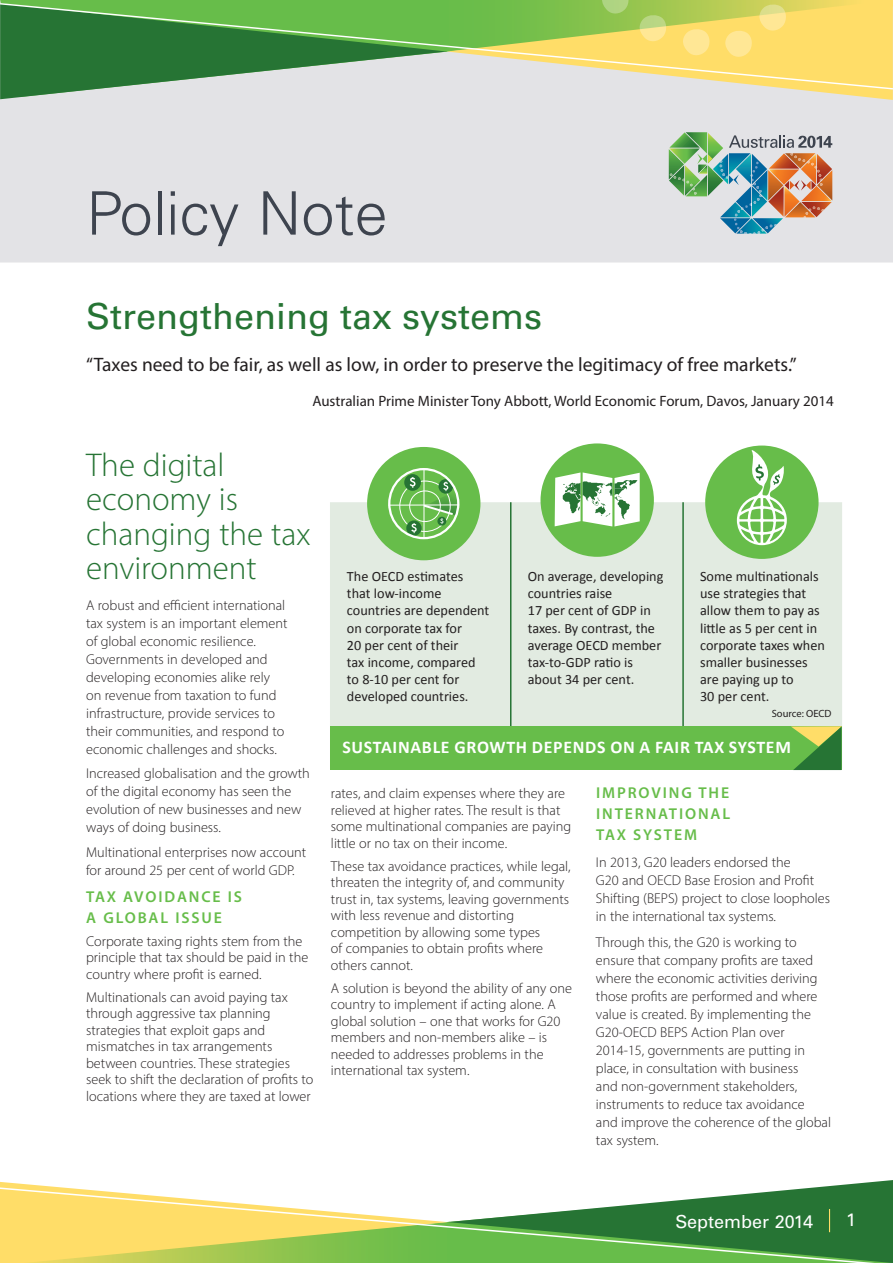
<style>
.page{position:relative;width:893px;height:1263px;background:#fff}
.page>*{position:absolute;margin:0;border:0;box-sizing:border-box;transform-origin:0 0}
.Head_01{font:300 60px "Univers LT Std";color:#3e444f}
.Heading_Two{font:36px "Univers LT Std";color:#267434}
.Body_Copy{font:300 33px/34.5px "Myriad Pro";color:#267434}
.t1{font:19.5px "Myriad Pro";color:#231f20}
.t2{font:18px "Univers LT Std";color:#fff}
.t3{font:700 17.85px "Calibri";letter-spacing:.04em;color:#fff}
.Head_02{font:600 15.75px/21px "Myriad Pro";letter-spacing:.12em;color:#67bd4a;text-align:justify}
.Body_Copy-2{font:600 15.75px/21px "Myriad Pro";letter-spacing:.12em;color:#67bd4a}
.t4{font:15px "Myriad Pro";color:#231f20}
.Body_Copy-3{font:300 14.25px/18px "Myriad Pro";color:#231f20}
.Body{font:14.25px/17.1px "Calibri";color:#231f20}
.body{font:10.5px "Myriad Pro";color:#231f20}
</style>
<div class="page">
<div style="left:0;top:100px;width:893px;height:163px;background:#e3e3e6"></div>
<svg style="left:0;top:0;width:893px;height:100px;background:#a1be76"></svg>
<svg style="left:669px;top:132px;width:163px;height:102px;background:#a6afa0"></svg>
<svg style="left:0;top:1180px;width:893px;height:83px"></svg>
<div style="left:330px;top:502px;width:512px;height:224px;background:#e2ebe1"></div>
<hr style="left:510px;top:502px;width:1px;height:267px;background:#267434">
<hr style="left:682px;top:502px;width:2px;height:267px;background:#267434">
<div style="left:540px;top:443px;width:114px;height:114px;background:#67bd4a;border-radius:50%"></div>
<svg style="left:555px;top:472px;width:85px;height:54px;background:#bdd9bb"></svg>
<div style="left:367px;top:447px;width:113px;height:113px;background:#67bd4a;border-radius:50%"></div>
<div style="left:409px;top:490px;width:32px;height:32px;border:1px solid #fff;border-radius:50%"></div>
<hr style="left:423px;top:469px;width:1px;height:69px;background:#fff">
<hr style="left:388px;top:504px;width:71px;height:2px;background:#fff">
<svg style="left:406px;top:520px;width:16px;height:16px"></svg>
<div style="left:404px;top:474px;width:17px;height:17px;background:#267434;border-radius:50%"></div>
<svg style="left:410px;top:477px;width:50px;height:56px"></svg>
<div style="left:388px;top:468px;width:71px;height:71px;border:2px solid #fff;border-radius:50%"></div>
<div style="left:330px;top:726px;width:511px;height:44px;background:#67bd4a"></div>
<svg style="left:791px;top:726px;width:51px;height:44px"></svg>
<div style="left:705px;top:446px;width:113px;height:113px;background:#67bd4a;border-radius:50%"></div>
<svg style="left:737px;top:450px;width:50px;height:95px"></svg>
<p class="Head_01" style="left:86px;top:177px;width:303px">Policy Note</p>
<p class="Heading_Two" style="left:86px;top:295px;width:458px">Strengthening tax systems</p>
<p class="t1" style="left:86px;top:353px;width:712px">“Taxes need to be fair, as well as low, in order to preserve the legitimacy of free markets.”</p>
<p class="t4" style="left:312px;top:392px;width:523px">Australian Prime Minister Tony Abbott, World Economic Forum, Davos, January 2014</p>
<p class="Body_Copy" style="left:86px;top:447px;width:226px">The digital economy is changing the tax environment</p>
<p class="Body_Copy-3" style="left:86px;top:596px;width:203px">A robust and efficient international tax system is an important element of global economic resilience.<br>Governments in developed and developing economies alike rely on revenue from taxation to fund infrastructure, provide services to their communities, and respond to economic challenges and shocks.</p>
<p class="Body_Copy-3" style="left:86px;top:764px;width:225px">Increased globalisation and the growth of the digital economy has seen the evolution of new businesses and new ways of doing business.</p>
<p class="Body_Copy-3" style="left:86px;top:843px;width:222px">Multinational enterprises now account for around 25 per cent of world GDP.</p>
<p class="Body_Copy-2" style="left:86px;top:886px;width:157px">TAX AVOIDANCE IS<br>A GLOBAL ISSUE</p>
<p class="Body_Copy-3" style="left:86px;top:933px;width:224px;line-height:16.5px">Corporate taxing rights stem from the principle that tax should be paid in the country where profit is earned.</p>
<p class="Body_Copy-3" style="left:86px;top:988px;width:229px;line-height:16.5px">Multinationals can avoid paying tax through aggressive tax planning strategies that exploit gaps and mismatches in tax arrangements between countries. These strategies seek to shift the declaration of profits to locations where they are taxed at lower</p>
<p class="Body" style="left:347px;top:568px;width:144px">The OECD estimates that low-income countries are dependent on corporate tax for<br>20 per cent of their<br>tax income, compared to 8-10 per cent for developed countries.</p>
<p class="Body" style="left:528px;top:568px;width:137px">On average, developing countries raise<br>17 per cent of GDP in taxes. By contrast, the average OECD member tax-to-GDP ratio is about 34 per cent.</p>
<p class="Body" style="left:700px;top:568px;width:126px">Some multinationals use strategies that allow them to pay as little as 5 per cent in corporate taxes when smaller businesses are paying up to<br>30 per cent.</p>
<p class="t3" style="left:342px;top:736px;width:450px">SUSTAINABLE GROWTH DEPENDS ON A FAIR TAX SYSTEM</p>
<p class="body" style="left:772px;top:707px;width:61px">Source: OECD</p>
<p class="Body_Copy-3" style="left:331px;top:785px;width:242px;line-height:16.5px">rates, and claim expenses where they are relieved at higher rates. The result is that some multinational companies are paying little or no tax on their income.</p>
<p class="Body_Copy-3" style="left:331px;top:858px;width:241px;line-height:16.5px">These tax avoidance practices, while legal, threaten the integrity of, and community trust in, tax systems, leaving governments with less revenue and distorting competition by allowing some types<br>of companies to obtain profits where others cannot.</p>
<p class="Body_Copy-3" style="left:331px;top:979px;width:242px;line-height:16.5px">A solution is beyond the ability of any one country to implement if acting alone. A global solution – one that works for G20 members and non-members alike – is needed to addresses problems in the international tax system.</p>
<p class="Head_02" style="left:596px;top:782px;width:136px">IMPROVING THE INTERNATIONAL TAX SYSTEM</p>
<p class="Body_Copy-3" style="left:596px;top:853px;width:236px">In 2013, G20 leaders endorsed the<br>G20 and OECD Base Erosion and Profit Shifting (BEPS) project to close loopholes in the international tax systems.</p>
<p class="Body_Copy-3" style="left:596px;top:933px;width:237px">Through this, the G20 is working to ensure that company profits are taxed where the economic activities deriving those profits are performed and where value is created. By implementing the G20-OECD BEPS Action Plan over 2014-15, governments are putting in place, in consultation with business<br>and non-government stakeholders, instruments to reduce tax avoidance<br>and improve the coherence of the global tax system.</p>
<p class="t2" style="left:675px;top:1210px;width:139px">September 2014</p>
<p class="t2" style="left:846px;top:1209px;width:12px">1</p>
</div>
